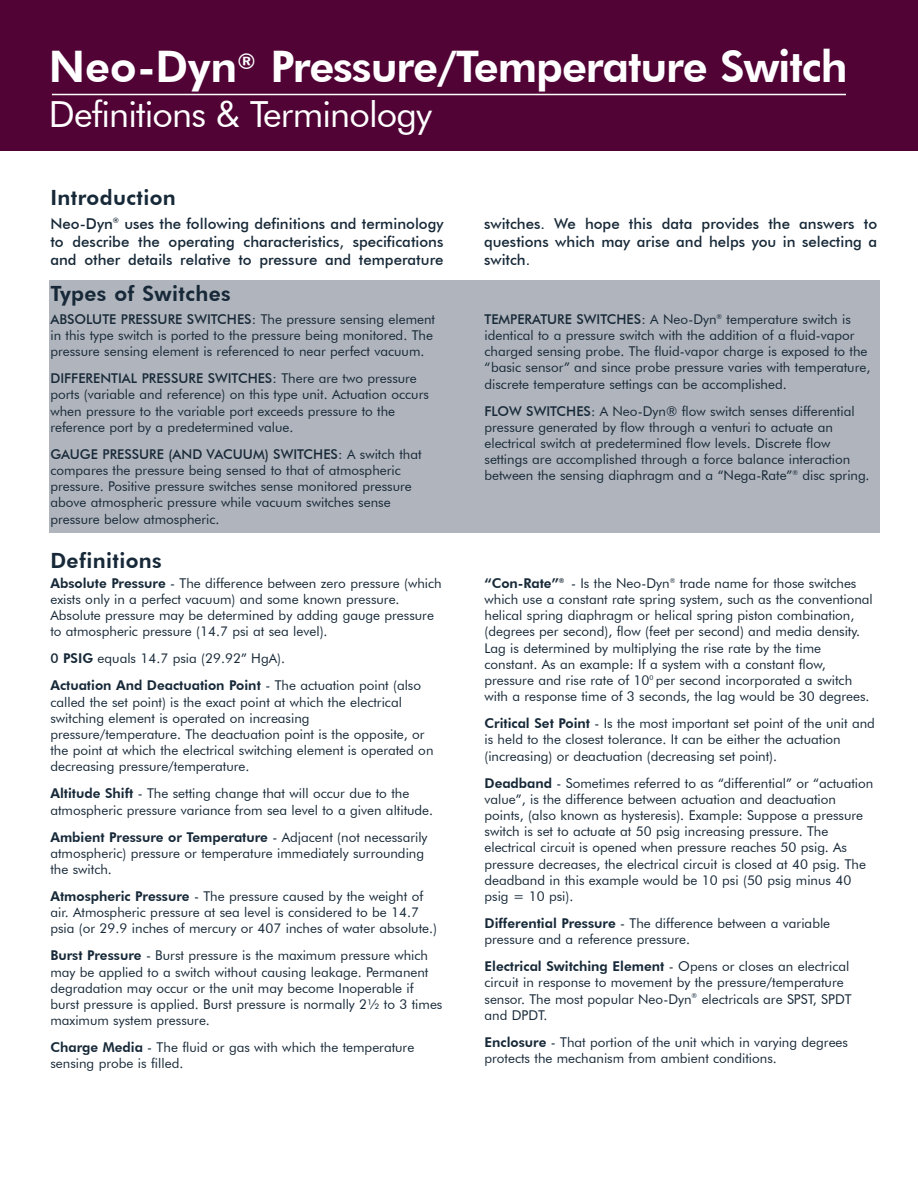
<style>
.page{position:relative;width:918px;height:1188px;background:#fff}
.page>*{position:absolute;margin:0;border:0;box-sizing:border-box;transform-origin:0 0}
.t1{font:800 43.5px "Futura BT";letter-spacing:-.025em;color:#fff}
.t2{font:36px "Futura BT";letter-spacing:-.025em;color:#fff}
.t3{font:800 21px "Futura BT";letter-spacing:.02em;color:#172938}
.t4{font:500 15px/18px "Futura BT";color:#172938;text-align:justify}
.t5{font:13.5px/16.2px "Futura BT";color:#172938}
.s1{font-weight:500}
.s2{font-weight:800}
</style>
<div class="page">
<div style="left:49px;top:280px;width:831px;height:253px;background:#b0b4bc"></div>
<div style="left:0;top:0;width:918px;height:150px;background:#510336"></div>
<hr style="left:52px;top:94px;width:794px;height:1px;background:#fff">
<h1 class="t1" style="left:49px;top:40px;width:800px">Neo-Dyn<sup>®</sup> Pressure/Temperature Switch</h1>
<h2 class="t2" style="left:49px;top:92px;width:385px">Definitions &amp; Terminology</h2>
<h3 class="t3" style="left:50px;top:185px;width:127px">Introduction</h3>
<p class="t4" style="left:50px;top:214px;width:395px">Neo-Dyn<sup>®</sup> uses the following definitions and terminology to describe the operating characteristics, specifications and other details relative to pressure and temperature</p>
<p class="t4" style="left:484px;top:214px;width:395px">switches. We hope this data provides the answers to questions which may arise and helps you in selecting a switch.</p>
<h3 class="t3" style="left:50px;top:281px;width:182px">Types of Switches</h3>
<p class="t5" style="left:50px;top:311px;width:386px"><span class="s1">ABSOLUTE PRESSURE SWITCHES:</span> The pressure sensing element in this type switch is ported to the pressure being monitored. The pressure sensing element is referenced to near perfect vacuum.</p>
<p class="t5" style="left:50px;top:370px;width:380px"><span class="s1">DIFFERENTIAL PRESSURE SWITCHES:</span> There are two pressure ports (variable and reference) on this type unit. Actuation occurs when pressure to the variable port exceeds pressure to the reference port by a predetermined value.</p>
<p class="t5" style="left:50px;top:446px;width:373px"><span class="s1">GAUGE PRESSURE (AND VACUUM) SWITCHES:</span> A switch that compares the pressure being sensed to that of atmospheric pressure. Positive pressure switches sense monitored pressure above atmospheric pressure while vacuum switches sense pressure below atmospheric.</p>
<h3 class="t3" style="left:50px;top:548px;width:113px">Definitions</h3>
<p class="t5" style="left:50px;top:575px;width:393px"><span class="s2">Absolute Pressure</span> - The difference between zero pressure (which exists only in a perfect vacuum) and some known pressure.<br>Absolute pressure may be determined by adding gauge pressure to atmospheric pressure (14.7 psi at sea level).</p>
<p class="t5" style="left:50px;top:645px;width:372px;line-height:27px"><span class="s1">0</span> <span class="s2">PSIG</span> equals 14.7 psia (29.92” HgA).<br><span class="s2">Actuation And Deactuation Point</span> - The actuation point (also</p>
<p class="t5" style="left:50px;top:694px;width:385px">called the set point) is the exact point at which the electrical switching element is operated on increasing pressure/temperature. The deactuation point is the opposite, or the point at which the electrical switching element is operated on decreasing pressure/temperature.</p>
<p class="t5" style="left:50px;top:785px;width:384px"><span class="s2">Altitude Shift</span> - The setting change that will occur due to the atmospheric pressure variance from sea level to a given altitude.</p>
<p class="t5" style="left:50px;top:829px;width:379px"><span class="s2">Ambient Pressure or Temperature</span> - Adjacent (not necessarily atmospheric) pressure or temperature immediately surrounding the switch.</p>
<p class="t5" style="left:50px;top:888px;width:388px"><span class="s2">Atmospheric Pressure</span> - The pressure caused by the weight of air. Atmospheric pressure at sea level is considered to be 14.7 psia (or 29.9 inches of mercury or 407 inches of water absolute.)</p>
<p class="t5" style="left:50px;top:947px;width:394px"><span class="s2">Burst Pressure</span> - Burst pressure is the maximum pressure which may be applied to a switch without causing leakage. Permanent degradation may occur or the unit may become Inoperable if burst pressure is applied. Burst pressure is normally 2½ to 3 times maximum system pressure.</p>
<p class="t5" style="left:50px;top:1039px;width:365px"><span class="s2">Charge Media</span> - The fluid or gas with which the temperature sensing probe is filled.</p>
<p class="t5" style="left:485px;top:311px;width:387px"><span class="s1">TEMPERATURE SWITCHES:</span> A Neo-Dyn<sup>®</sup> temperature switch is identical to a pressure switch with the addition of a fluid-vapor charged sensing probe. The fluid-vapor charge is exposed to the “basic sensor” and since probe pressure varies with temperature, discrete temperature settings can be accomplished.</p>
<p class="t5" style="left:485px;top:403px;width:387px"><span class="s1">FLOW SWITCHES</span>: A Neo-Dyn® flow switch senses differential pressure generated by flow through a venturi to actuate an electrical switch at predetermined flow levels. Discrete flow settings are accomplished through a force balance interaction between the sensing diaphragm and a “Nega-Rate”<sup>®</sup> disc spring.</p>
<p class="t5" style="left:485px;top:575px;width:390px"><span class="s2">“Con-Rate”</span><sup>®</sup> - Is the Neo-Dyn<sup>®</sup> trade name for those switches which use a constant rate spring system, such as the conventional helical spring diaphragm or helical spring piston combination, (degrees per second), flow (feet per second) and media density.<br>Lag is determined by multiplying the rise rate by the time constant. As an example: If a system with a constant flow, pressure and rise rate of 10<sup>0</sup> per second incorporated a switch with a response time of 3 seconds, the lag would be 30 degrees.</p>
<p class="t5" style="left:485px;top:715px;width:392px"><span class="s2">Critical Set Point</span> - Is the most important set point of the unit and is held to the closest tolerance. It can be either the actuation (increasing) or deactuation (decreasing set point).</p>
<p class="t5" style="left:485px;top:775px;width:390px"><span class="s2">Deadband</span> - Sometimes referred to as “differential” or “actuation value”, is the difference between actuation and deactuation points, (also known as hysteresis). Example: Suppose a pressure switch is set to actuate at 50 psig increasing pressure. The electrical circuit is opened when pressure reaches 50 psig. As pressure decreases, the electrical circuit is closed at 40 psig. The deadband in this example would be 10 psi (50 psig minus 40 psig = 10 psi).</p>
<p class="t5" style="left:485px;top:915px;width:347px"><span class="s2">Differential Pressure</span> - The difference between a variable pressure and a reference pressure.</p>
<p class="t5" style="left:485px;top:958px;width:369px"><span class="s2">Electrical Switching Element</span> - Opens or closes an electrical circuit in response to movement by the pressure/temperature sensor. The most popular Neo-Dyn<sup>®</sup> electricals are SPST, SPDT and DPDT.</p>
<p class="t5" style="left:485px;top:1034px;width:365px"><span class="s2">Enclosure</span> - That portion of the unit which in varying degrees protects the mechanism from ambient conditions.</p>
</div>
